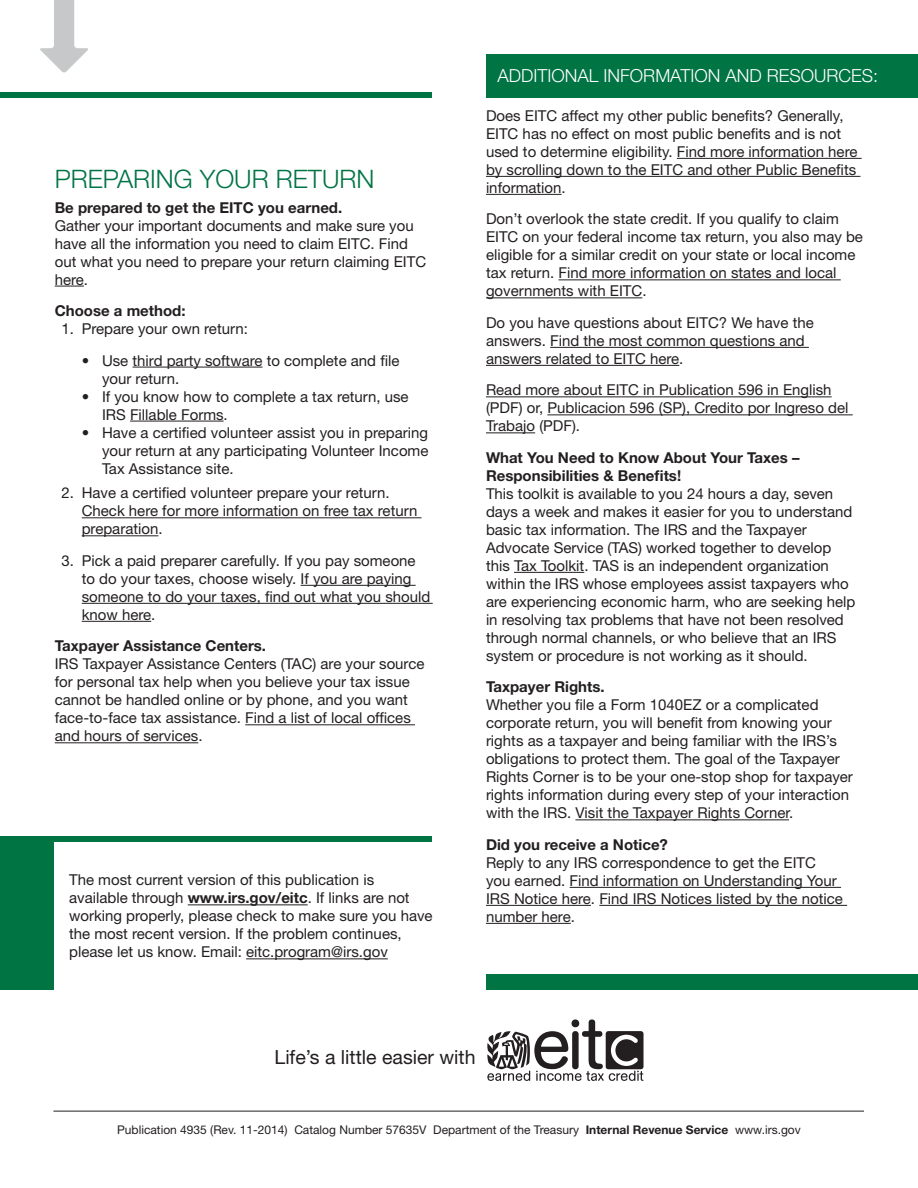
<style>
.page{position:relative;width:918px;height:1188px;background:#fff}
.page>*{position:absolute;margin:0;border:0;box-sizing:border-box;transform-origin:0 0}
.Heading{font:300 25.5px "Helvetica Neue LT Std";color:#017444}
.t1{font:19.5px "Helvetica Neue LT Std";color:#231f20}
.Heading-2{font:300 18px "Helvetica Neue LT Std";color:#fff}
.body{font:15px/18px "Helvetica Neue LT Std";color:#231f20}
.subheading{font:700 15px/18px "Helvetica Neue LT Std";color:#231f20}
.body-2{font:12px "Helvetica Neue LT Std";color:#231f20}
.s1{font-weight:700}
</style>
<div class="page">
<div style="left:487px;top:54px;width:431px;height:43px;background:#017444"></div>
<svg style="left:55px;top:286px;width:29px;height:1px"></svg>
<hr style="left:133px;top:367px;width:130px;height:1px;background:#231f20">
<hr style="left:130px;top:421px;width:94px;height:1px;background:#231f20">
<hr style="left:82px;top:517px;width:340px;height:1px;background:#231f20">
<hr style="left:82px;top:535px;width:76px;height:1px;background:#231f20">
<hr style="left:301px;top:585px;width:115px;height:1px;background:#231f20">
<hr style="left:82px;top:603px;width:351px;height:1px;background:#231f20">
<hr style="left:82px;top:621px;width:69px;height:1px;background:#231f20">
<hr style="left:245px;top:724px;width:170px;height:1px;background:#231f20">
<hr style="left:55px;top:742px;width:143px;height:1px;background:#231f20">
<hr style="left:677px;top:158px;width:185px;height:1px;background:#231f20">
<hr style="left:486px;top:176px;width:374px;height:1px;background:#231f20">
<hr style="left:486px;top:194px;width:76px;height:1px;background:#231f20">
<hr style="left:559px;top:279px;width:282px;height:1px;background:#231f20">
<hr style="left:486px;top:297px;width:156px;height:1px;background:#231f20">
<hr style="left:550px;top:347px;width:259px;height:1px;background:#231f20">
<hr style="left:486px;top:365px;width:193px;height:1px;background:#231f20">
<hr style="left:486px;top:396px;width:346px;height:1px;background:#231f20">
<hr style="left:547px;top:414px;width:306px;height:1px;background:#231f20">
<hr style="left:486px;top:432px;width:49px;height:1px;background:#231f20">
<hr style="left:514px;top:572px;width:70px;height:1px;background:#231f20">
<hr style="left:575px;top:819px;width:214px;height:1px;background:#231f20">
<hr style="left:570px;top:887px;width:271px;height:1px;background:#231f20">
<hr style="left:486px;top:905px;width:105px;height:1px;background:#231f20">
<hr style="left:599px;top:905px;width:248px;height:1px;background:#231f20">
<hr style="left:486px;top:923px;width:85px;height:1px;background:#231f20">
<div style="left:487px;top:974px;width:431px;height:15px;background:#017444"></div>
<div style="left:0;top:836px;width:53px;height:153px;background:#017444"></div>
<div style="left:0;top:836px;width:432px;height:6px;background:#017444"></div>
<div style="left:0;top:93px;width:432px;height:5px;background:#017444"></div>
<hr style="left:53px;top:1111px;width:811px;height:1px;background:#231f20">
<svg style="left:40px;top:0;width:48px;height:73px"></svg>
<hr style="left:188px;top:904px;width:120px;height:1px;background:#231f20">
<hr style="left:246px;top:958px;width:142px;height:1px;background:#231f20">
<svg style="left:487px;top:1019px;width:157px;height:62px"></svg>
<p class="Heading" style="left:55px;top:163px;width:321px">PREPARING YOUR RETURN</p>
<p class="subheading" style="left:55px;top:198px;width:289px">Be prepared to get the EITC you earned.</p>
<p class="body" style="left:55px;top:216px;width:373px">Gather your important documents and make sure you have all the information you need to claim EITC. Find out what you need to prepare your return claiming EITC here.</p>
<p class="subheading" style="left:55px;top:301px;width:132px">Choose a method:</p>
<p class="body" style="left:62px;top:320px;width:188px">1. Prepare your own return:</p>
<p class="body" style="left:102px;top:351px;width:299px;text-indent:-20px">• Use third party software to complete and file your return.</p>
<p class="body" style="left:102px;top:387px;width:308px;text-indent:-20px">• If you know how to complete a tax return, use<br>IRS Fillable Forms.</p>
<p class="body" style="left:102px;top:423px;width:328px;text-align:justify;text-indent:-20px">• Have a certified volunteer assist you in preparing your return at any participating Volunteer Income Tax Assistance site.</p>
<p class="body" style="left:82px;top:484px;width:337px;text-indent:-20px">2. Have a certified volunteer prepare your return.<br>Check here for more information on free tax return preparation.</p>
<p class="body" style="left:82px;top:551px;width:350px;text-indent:-20px">3. Pick a paid preparer carefully. If you pay someone to do your taxes, choose wisely. If you are paying someone to do your taxes, find out what you should know here.</p>
<p class="subheading" style="left:55px;top:637px;width:213px">Taxpayer Assistance Centers.</p>
<p class="body" style="left:55px;top:655px;width:371px">IRS Taxpayer Assistance Centers (TAC) are your source for personal tax help when you believe your tax issue cannot be handled online or by phone, and you want face-to-face tax assistance. Find a list of local offices and hours of services.</p>
<p class="body" style="left:69px;top:871px;width:365px">The most current version of this publication is available through <span class="s1">www.irs.gov/eitc</span>. If links are not working properly, please check to make sure you have the most recent version. If the problem continues, please let us know. Email: eitc.program@irs.gov</p>
<p class="Heading-2" style="left:498px;top:65px;width:382px">ADDITIONAL INFORMATION AND RESOURCES:</p>
<p class="body" style="left:486px;top:106px;width:373px">Does EITC affect my other public benefits? Generally, EITC has no effect on most public benefits and is not used to determine eligibility. Find more information here by scrolling down to the EITC and other Public Benefits information.</p>
<p class="body" style="left:486px;top:210px;width:379px">Don’t overlook the state credit. If you qualify to claim EITC on your federal income tax return, you also may be eligible for a similar credit on your state or local income tax return. Find more information on states and local governments with EITC.</p>
<p class="body" style="left:486px;top:313px;width:329px">Do you have questions about EITC? We have the answers. Find the most common questions and answers related to EITC here.</p>
<p class="body" style="left:486px;top:381px;width:364px">Read more about EITC in Publication 596 in English (PDF) or, Publicacion 596 (SP), Credito por Ingreso del<br>Trabajo (PDF).</p>
<p class="subheading" style="left:486px;top:448px;width:315px">What You Need to Know About Your Taxes –<br>Responsibilities &amp; Benefits!</p>
<p class="body" style="left:486px;top:484px;width:371px">This toolkit is available to you 24 hours a day, seven days a week and makes it easier for you to understand basic tax information. The IRS and the Taxpayer Advocate Service (TAS) worked together to develop this Tax Toolkit. TAS is an independent organization within the IRS whose employees assist taxpayers who are experiencing economic harm, who are seeking help in resolving tax problems that have not been resolved through normal channels, or who believe that an IRS system or procedure is not working as it should.</p>
<p class="subheading" style="left:486px;top:678px;width:120px">Taxpayer Rights.</p>
<p class="body" style="left:486px;top:696px;width:368px">Whether you file a Form 1040EZ or a complicated corporate return, you will benefit from knowing your rights as a taxpayer and being familiar with the IRS’s obligations to protect them. The goal of the Taxpayer Rights Corner is to be your one-stop shop for taxpayer rights information during every step of your interaction with the IRS. Visit the Taxpayer Rights Corner.</p>
<p class="subheading" style="left:486px;top:835px;width:183px">Did you receive a Notice?</p>
<p class="body" style="left:486px;top:853px;width:358px">Reply to any IRS correspondence to get the EITC you earned. Find information on Understanding Your IRS Notice here. Find IRS Notices listed by the notice number here.</p>
<p class="t1" style="left:274px;top:1046px;width:203px">Life’s a little easier with</p>
<p class="body-2" style="left:117px;top:1122px;width:685px">Publication 4935 (Rev. 11-2014) Catalog Number 57635V Department of the Treasury <span class="s1">Internal Revenue Service</span> www.irs.gov</p>
</div>
